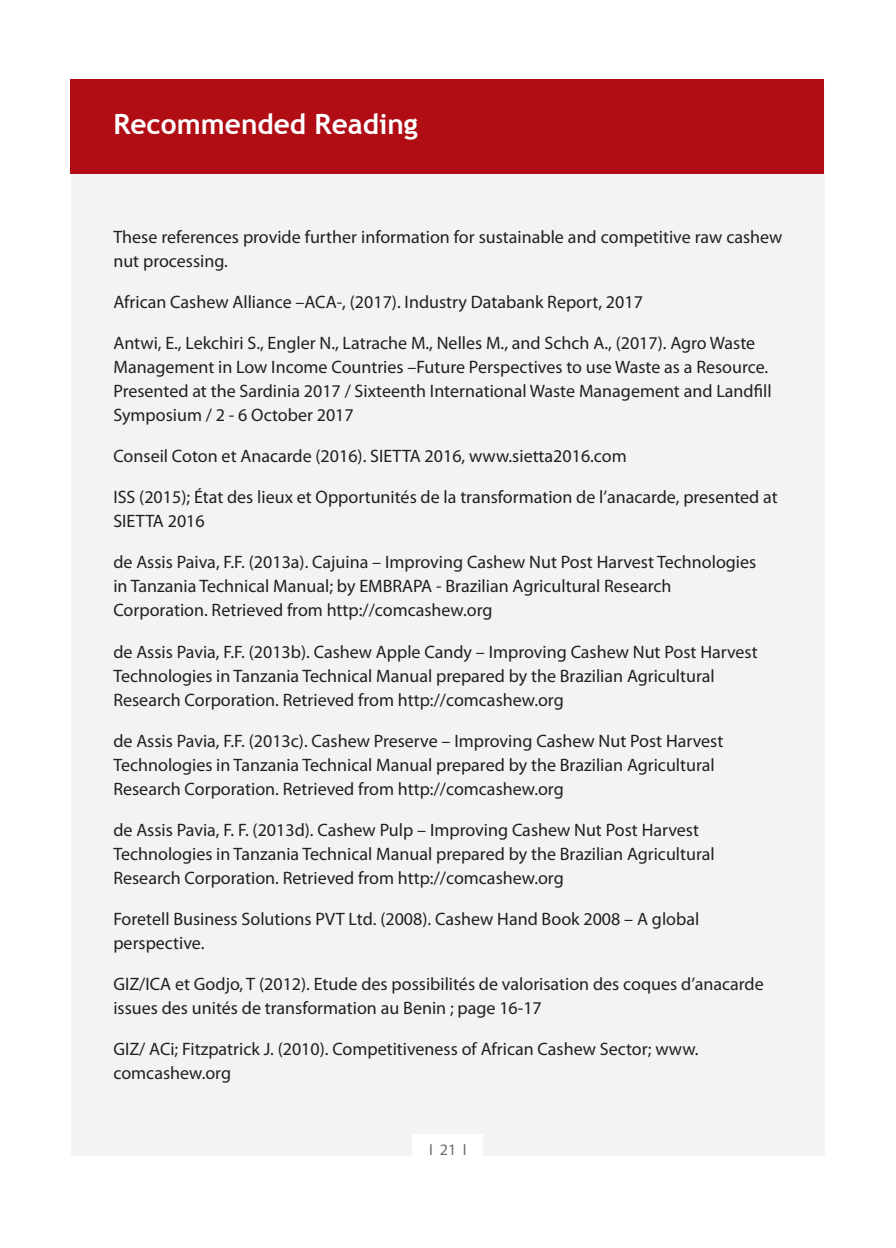
<style>
.page{position:relative;width:896px;height:1248px;background:#fff}
.page>*{position:absolute;margin:0;border:0;box-sizing:border-box;transform-origin:0 0}
.Head_Main{font:700 28px "Trebuchet MS";color:#fff}
.Body_Just{font:18px/24px "Myriad Pro";color:#231f20}
.t1{font:16px "Myriad Pro";color:#6c6d70}
</style>
<div class="page">
<div style="left:71px;top:86px;width:753px;height:1069px;background:#f2f3f4"></div>
<div style="left:413px;top:1133px;width:70px;height:32px;background:#fff"></div>
<div style="left:71px;top:79px;width:753px;height:95px;background:#b00d15"></div>
<p class="Head_Main" style="left:113px;top:107px;width:306px">Recommended Reading</p>
<p class="Body_Just" style="left:113px;top:225px;width:670px">These references provide further information for sustainable and competitive raw cashew nut processing.</p>
<p class="Body_Just" style="left:113px;top:290px;width:531px">African Cashew Alliance –ACA-, (2017). Industry Databank Report, 2017</p>
<p class="Body_Just" style="left:113px;top:331px;width:660px">Antwi, E., Lekchiri S., Engler N., Latrache M., Nelles M., and Schch A., (2017). Agro Waste Management in Low Income Countries –Future Perspectives to use Waste as a Resource.<br>Presented at the Sardinia 2017 / Sixteenth International Waste Management and Landfill Symposium / 2 - 6 October 2017</p>
<p class="Body_Just" style="left:113px;top:444px;width:515px">Conseil Coton et Anacarde (2016). SIETTA 2016, www.sietta2016.com</p>
<p class="Body_Just" style="left:113px;top:485px;width:666px">ISS (2015); État des lieux et Opportunités de la transformation de l’anacarde, presented at<br>SIETTA 2016</p>
<p class="Body_Just" style="left:113px;top:550px;width:644px">de Assis Paiva, F.F. (2013a). Cajuina – Improving Cashew Nut Post Harvest Technologies in Tanzania Technical Manual; by EMBRAPA - Brazilian Agricultural Research<br>Corporation. Retrieved from http://comcashew.org</p>
<p class="Body_Just" style="left:113px;top:639px;width:646px">de Assis Pavia, F.F. (2013b). Cashew Apple Candy – Improving Cashew Nut Post Harvest<br>Technologies in Tanzania Technical Manual prepared by the Brazilian Agricultural<br>Research Corporation. Retrieved from http://comcashew.org</p>
<p class="Body_Just" style="left:113px;top:728px;width:611px">de Assis Pavia, F.F. (2013c). Cashew Preserve – Improving Cashew Nut Post Harvest<br>Technologies in Tanzania Technical Manual prepared by the Brazilian Agricultural<br>Research Corporation. Retrieved from http://comcashew.org</p>
<p class="Body_Just" style="left:113px;top:817px;width:603px">de Assis Pavia, F. F. (2013d). Cashew Pulp – Improving Cashew Nut Post Harvest<br>Technologies in Tanzania Technical Manual prepared by the Brazilian Agricultural<br>Research Corporation. Retrieved from http://comcashew.org</p>
<p class="Body_Just" style="left:113px;top:906px;width:587px">Foretell Business Solutions PVT Ltd. (2008). Cashew Hand Book 2008 – A global perspective.</p>
<p class="Body_Just" style="left:113px;top:971px;width:652px">GIZ/ICA et Godjo, T (2012). Etude des possibilités de valorisation des coques d’anacarde issues des unités de transformation au Benin ; page 16-17</p>
<p class="Body_Just" style="left:113px;top:1036px;width:587px">GIZ/ ACi; Fitzpatrick J. (2010). Competitiveness of African Cashew Sector; www. comcashew.org</p>
<p class="t1" style="left:429px;top:1139px;width:39px">I 21 I</p>
</div>
